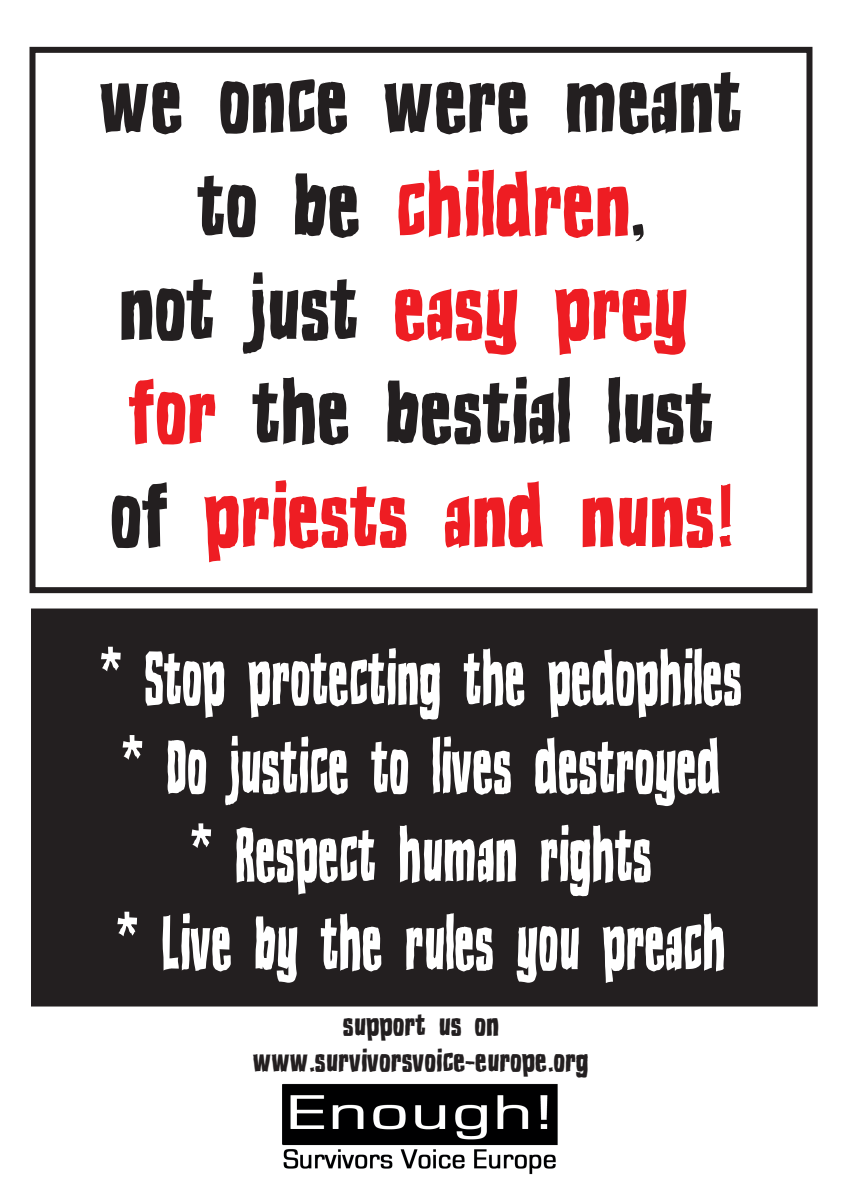
<style>
.page{position:relative;width:842px;height:1192px;background:#fff}
.page>*{position:absolute;margin:0;border:0;box-sizing:border-box;transform-origin:0 0}
.t1{font:800 86.3px/103.6px "Blok";color:#231f20;text-align:center;scale:.96 1}
.t2{font:800 73.6px/88.3px "Blok";color:#fff;text-align:center;scale:.71 1}
.t3{font:800 30px/36px "Blok";color:#231f20;text-align:center}
.s1{color:#ee1d23}
</style>
<div class="page">
<div style="left:30px;top:47px;width:782px;height:546px;border:6px solid #231f20"></div>
<div style="left:31px;top:609px;width:787px;height:398px;background:#231f20;border:3px solid #231f20"></div>
<img style="left:282px;top:1083px;width:276px;height:92px">
<p class="t1" style="left:100px;top:55px;width:670px">we once were meant to be <span class="s1">children</span>,<br>not just <span class="s1">easy prey for</span> the bestial lust of <span class="s1">priests and nuns!</span></p>
<p class="t2" style="left:100px;top:639px;width:906px">* Stop protecting the pedophiles * Do justice to lives destroyed<br>* Respect human rights<br>* Live by the rules you preach</p>
<p class="t3" style="left:253px;top:1008px;width:337px">support us on www.survivorsvoice-europe.org</p>
</div>
